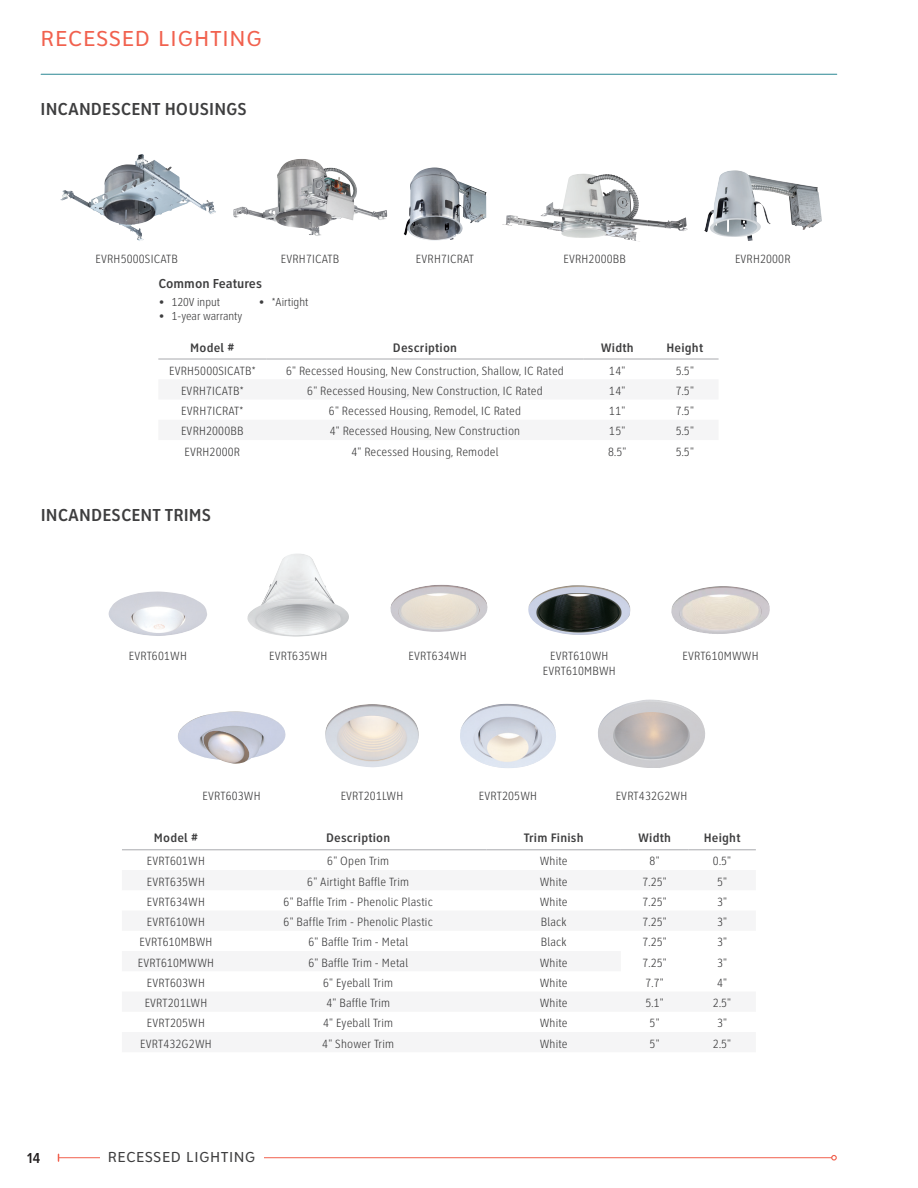
<style>
.page{position:relative;width:918px;height:1188px;background:#fff}
.page>*{position:absolute;margin:0;border:0;box-sizing:border-box;transform-origin:0 0}
.t1{font:22.5px "Clearview Text";letter-spacing:.03em;color:#f1614e}
.SubHead_2_Product_Titles{font:500 18px "Clearview Text Cond";letter-spacing:.005em;color:#3e3e3f}
.t2{font:15px "Clearview Text";letter-spacing:.03em;color:#3e3e3f}
.t3{font:600 15px "Proxima Nova Cond";color:#231f20}
.Features_Common_Feat{font:500 13.5px "Clearview Text Cond";color:#3e3e3f}
.Table_Product_List_Title{font:500 12.75px "Clearview Text Cond";letter-spacing:.015em;color:#3e3e3f}
.Table_Product_List{font:300 12.3px "Clearview Text Cond";letter-spacing:.015em;color:#3e3e3f}
.Caption_Prod___s{font:300 12.3px "Clearview Text Cond";letter-spacing:.015em;color:#3e3e3f}
.t4{font:300 12px "Clearview Text Cond";color:#3e3e3f}
</style>
<div class="page">
<hr style="left:59px;top:1157px;width:773px;height:1px;background:#f1614e">
<svg style="left:831px;top:1155px;width:6px;height:6px"></svg>
<hr style="left:41px;top:74px;width:796px;height:1px;background:#2a8794">
<img style="left:460px;top:704px;width:96px;height:64px">
<img style="left:598px;top:700px;width:107px;height:68px">
<img style="left:108px;top:592px;width:99px;height:44px">
<img style="left:178px;top:711px;width:108px;height:53px">
<img style="left:528px;top:585px;width:103px;height:50px">
<img style="left:671px;top:589px;width:87px;height:45px">
<img style="left:390px;top:585px;width:98px;height:47px">
<img style="left:247px;top:554px;width:102px;height:83px">
<img style="left:60px;top:154px;width:84px;height:87px">
<img style="left:233px;top:159px;width:145px;height:77px">
<img style="left:403px;top:168px;width:84px;height:73px">
<img style="left:704px;top:171px;width:101px;height:70px">
<img style="left:502px;top:175px;width:70px;height:56px">
<img style="left:325px;top:704px;width:94px;height:63px">
<hr style="left:158px;top:359px;width:108px;height:1px;background:#a8a9ad">
<hr style="left:266px;top:359px;width:318px;height:1px;background:#a8a9ad">
<hr style="left:584px;top:359px;width:67px;height:1px;background:#a8a9ad">
<hr style="left:651px;top:359px;width:68px;height:1px;background:#a8a9ad">
<hr style="left:122px;top:850px;width:108px;height:1px;background:#a8a9ad">
<hr style="left:230px;top:850px;width:256px;height:1px;background:#a8a9ad">
<hr style="left:486px;top:850px;width:135px;height:1px;background:#a8a9ad">
<hr style="left:621px;top:850px;width:67px;height:1px;background:#a8a9ad">
<hr style="left:688px;top:850px;width:68px;height:1px;background:#a8a9ad">
<div style="left:100px;top:1147px;width:164px;height:21px;background:#fff"></div>
<h1 class="t1" style="left:41px;top:25px;width:223px">RECESSED LIGHTING</h1>
<p class="SubHead_2_Product_Titles" style="left:41px;top:98px;width:208px">INCANDESCENT HOUSINGS</p>
<p class="Caption_Prod___s" style="left:96px;top:252px;width:84px">EVRH5000SICATB</p>
<p class="Caption_Prod___s" style="left:281px;top:252px;width:60px">EVRH7ICATB</p>
<p class="Caption_Prod___s" style="left:416px;top:252px;width:60px">EVRH7ICRAT</p>
<p class="Caption_Prod___s" style="left:564px;top:252px;width:64px">EVRH2000BB</p>
<p class="Caption_Prod___s" style="left:735px;top:252px;width:57px">EVRH2000R</p>
<p class="Features_Common_Feat" style="left:158px;top:275px;width:105px">Common Features</p>
<p class="t4" style="left:158px;top:295px;width:63px">• 120V input</p>
<p class="t4" style="left:158px;top:310px;width:86px">• 1-year warranty</p>
<p class="t4" style="left:258px;top:295px;width:52px">• *Airtight</p>
<p class="Table_Product_List_Title" style="left:190px;top:340px;width:46px">Model #</p>
<p class="Table_Product_List_Title" style="left:393px;top:340px;width:66px">Description</p>
<p class="Table_Product_List_Title" style="left:601px;top:340px;width:34px">Width</p>
<p class="Table_Product_List_Title" style="left:666px;top:340px;width:38px">Height</p>
<p class="Table_Product_List" style="left:169px;top:364px;width:88px">EVRH5000SICATB*</p>
<p class="Table_Product_List" style="left:286px;top:364px;width:279px">6" Recessed Housing, New Construction, Shallow, IC Rated</p>
<p class="Table_Product_List" style="left:609px;top:364px;width:18px">14"</p>
<p class="Table_Product_List" style="left:676px;top:364px;width:20px">5.5"</p>
<p class="Table_Product_List" style="left:181px;top:384px;width:64px">EVRH7ICATB*</p>
<p class="Table_Product_List" style="left:307px;top:384px;width:237px">6" Recessed Housing, New Construction, IC Rated</p>
<p class="Table_Product_List" style="left:609px;top:384px;width:18px">14"</p>
<p class="Table_Product_List" style="left:676px;top:384px;width:20px">7.5"</p>
<p class="Table_Product_List" style="left:181px;top:404px;width:64px">EVRH7ICRAT*</p>
<p class="Table_Product_List" style="left:329px;top:404px;width:193px">6" Recessed Housing, Remodel, IC Rated</p>
<p class="Table_Product_List" style="left:609px;top:404px;width:18px">11"</p>
<p class="Table_Product_List" style="left:676px;top:404px;width:20px">7.5"</p>
<p class="Table_Product_List" style="left:181px;top:425px;width:64px">EVRH2000BB</p>
<p class="Table_Product_List" style="left:330px;top:425px;width:192px">4" Recessed Housing, New Construction</p>
<p class="Table_Product_List" style="left:609px;top:425px;width:18px">15"</p>
<p class="Table_Product_List" style="left:676px;top:425px;width:20px">5.5"</p>
<p class="Table_Product_List" style="left:185px;top:445px;width:57px">EVRH2000R</p>
<p class="Table_Product_List" style="left:351px;top:445px;width:149px">4" Recessed Housing, Remodel</p>
<p class="Table_Product_List" style="left:608px;top:445px;width:20px">8.5"</p>
<p class="Table_Product_List" style="left:676px;top:445px;width:20px">5.5"</p>
<p class="SubHead_2_Product_Titles" style="left:41px;top:505px;width:172px">INCANDESCENT TRIMS</p>
<p class="Caption_Prod___s" style="left:129px;top:650px;width:60px">EVRT601WH</p>
<p class="Caption_Prod___s" style="left:409px;top:650px;width:60px">EVRT634WH</p>
<p class="Table_Product_List" style="left:682px;top:650px;width:78px">EVRT610MWWH</p>
<p class="Caption_Prod___s" style="left:269px;top:650px;width:60px">EVRT635WH</p>
<p class="Caption_Prod___s" style="left:550px;top:650px;width:60px">EVRT610WH</p>
<p class="Caption_Prod___s" style="left:543px;top:665px;width:74px">EVRT610MBWH</p>
<p class="Caption_Prod___s" style="left:203px;top:790px;width:60px">EVRT603WH</p>
<p class="Caption_Prod___s" style="left:341px;top:790px;width:64px">EVRT201LWH</p>
<p class="Caption_Prod___s" style="left:616px;top:790px;width:73px">EVRT432G2WH</p>
<p class="Caption_Prod___s" style="left:479px;top:790px;width:60px">EVRT205WH</p>
<p class="t3" style="left:27px;top:1151px;width:14px">14</p>
<p class="Table_Product_List_Title" style="left:154px;top:831px;width:46px">Model #</p>
<p class="Table_Product_List_Title" style="left:326px;top:831px;width:66px">Description</p>
<p class="Table_Product_List_Title" style="left:524px;top:831px;width:61px">Trim Finish</p>
<p class="Table_Product_List_Title" style="left:638px;top:831px;width:34px">Width</p>
<p class="Table_Product_List_Title" style="left:704px;top:831px;width:38px">Height</p>
<p class="Table_Product_List" style="left:147px;top:855px;width:60px">EVRT601WH</p>
<p class="Table_Product_List" style="left:327px;top:855px;width:63px">6" Open Trim</p>
<p class="Table_Product_List" style="left:540px;top:855px;width:29px">White</p>
<p class="Table_Product_List" style="left:650px;top:855px;width:12px">8"</p>
<p class="Table_Product_List" style="left:713px;top:855px;width:20px">0.5"</p>
<p class="Table_Product_List" style="left:147px;top:875px;width:60px">EVRT635WH</p>
<p class="Table_Product_List" style="left:307px;top:875px;width:103px">6" Airtight Baffle Trim</p>
<p class="Table_Product_List" style="left:540px;top:875px;width:29px">White</p>
<p class="Table_Product_List" style="left:642px;top:875px;width:26px">7.25"</p>
<p class="Table_Product_List" style="left:717px;top:875px;width:12px">5"</p>
<p class="Table_Product_List" style="left:147px;top:895px;width:60px">EVRT634WH</p>
<p class="Table_Product_List" style="left:284px;top:895px;width:151px">6" Baffle Trim - Phenolic Plastic</p>
<p class="Table_Product_List" style="left:540px;top:895px;width:29px">White</p>
<p class="Table_Product_List" style="left:642px;top:895px;width:26px">7.25"</p>
<p class="Table_Product_List" style="left:717px;top:895px;width:12px">3"</p>
<p class="Table_Product_List" style="left:147px;top:915px;width:60px">EVRT610WH</p>
<p class="Table_Product_List" style="left:284px;top:915px;width:151px">6" Baffle Trim - Phenolic Plastic</p>
<p class="Table_Product_List" style="left:541px;top:915px;width:27px">Black</p>
<p class="Table_Product_List" style="left:642px;top:915px;width:26px">7.25"</p>
<p class="Table_Product_List" style="left:717px;top:915px;width:12px">3"</p>
<p class="Table_Product_List" style="left:140px;top:936px;width:74px">EVRT610MBWH</p>
<p class="Table_Product_List" style="left:308px;top:936px;width:101px">6" Baffle Trim - Metal</p>
<p class="Table_Product_List" style="left:541px;top:936px;width:27px">Black</p>
<p class="Table_Product_List" style="left:642px;top:936px;width:26px">7.25"</p>
<p class="Table_Product_List" style="left:717px;top:936px;width:12px">3"</p>
<p class="Table_Product_List" style="left:138px;top:956px;width:78px">EVRT610MWWH</p>
<p class="Table_Product_List" style="left:308px;top:956px;width:101px">6" Baffle Trim - Metal</p>
<p class="Table_Product_List" style="left:540px;top:956px;width:29px">White</p>
<p class="Table_Product_List" style="left:642px;top:956px;width:26px">7.25"</p>
<p class="Table_Product_List" style="left:717px;top:956px;width:12px">3"</p>
<p class="Table_Product_List" style="left:147px;top:976px;width:60px">EVRT603WH</p>
<p class="Table_Product_List" style="left:323px;top:976px;width:71px">6" Eyeball Trim</p>
<p class="Table_Product_List" style="left:540px;top:976px;width:29px">White</p>
<p class="Table_Product_List" style="left:645px;top:976px;width:20px">7.7"</p>
<p class="Table_Product_List" style="left:717px;top:976px;width:12px">4"</p>
<p class="Table_Product_List" style="left:145px;top:996px;width:64px">EVRT201LWH</p>
<p class="Table_Product_List" style="left:326px;top:996px;width:65px">4" Baffle Trim</p>
<p class="Table_Product_List" style="left:540px;top:996px;width:29px">White</p>
<p class="Table_Product_List" style="left:645px;top:996px;width:20px">5.1"</p>
<p class="Table_Product_List" style="left:713px;top:996px;width:20px">2.5"</p>
<p class="Table_Product_List" style="left:147px;top:1017px;width:60px">EVRT205WH</p>
<p class="Table_Product_List" style="left:323px;top:1017px;width:71px">4" Eyeball Trim</p>
<p class="Table_Product_List" style="left:540px;top:1017px;width:29px">White</p>
<p class="Table_Product_List" style="left:650px;top:1017px;width:12px">5"</p>
<p class="Table_Product_List" style="left:717px;top:1017px;width:12px">3"</p>
<p class="Table_Product_List" style="left:140px;top:1037px;width:73px">EVRT432G2WH</p>
<p class="Table_Product_List" style="left:322px;top:1037px;width:73px">4" Shower Trim</p>
<p class="Table_Product_List" style="left:540px;top:1037px;width:29px">White</p>
<p class="Table_Product_List" style="left:650px;top:1037px;width:12px">5"</p>
<p class="Table_Product_List" style="left:713px;top:1037px;width:20px">2.5"</p>
<p class="t2" style="left:108px;top:1149px;width:149px">RECESSED LIGHTING</p>
</div>
